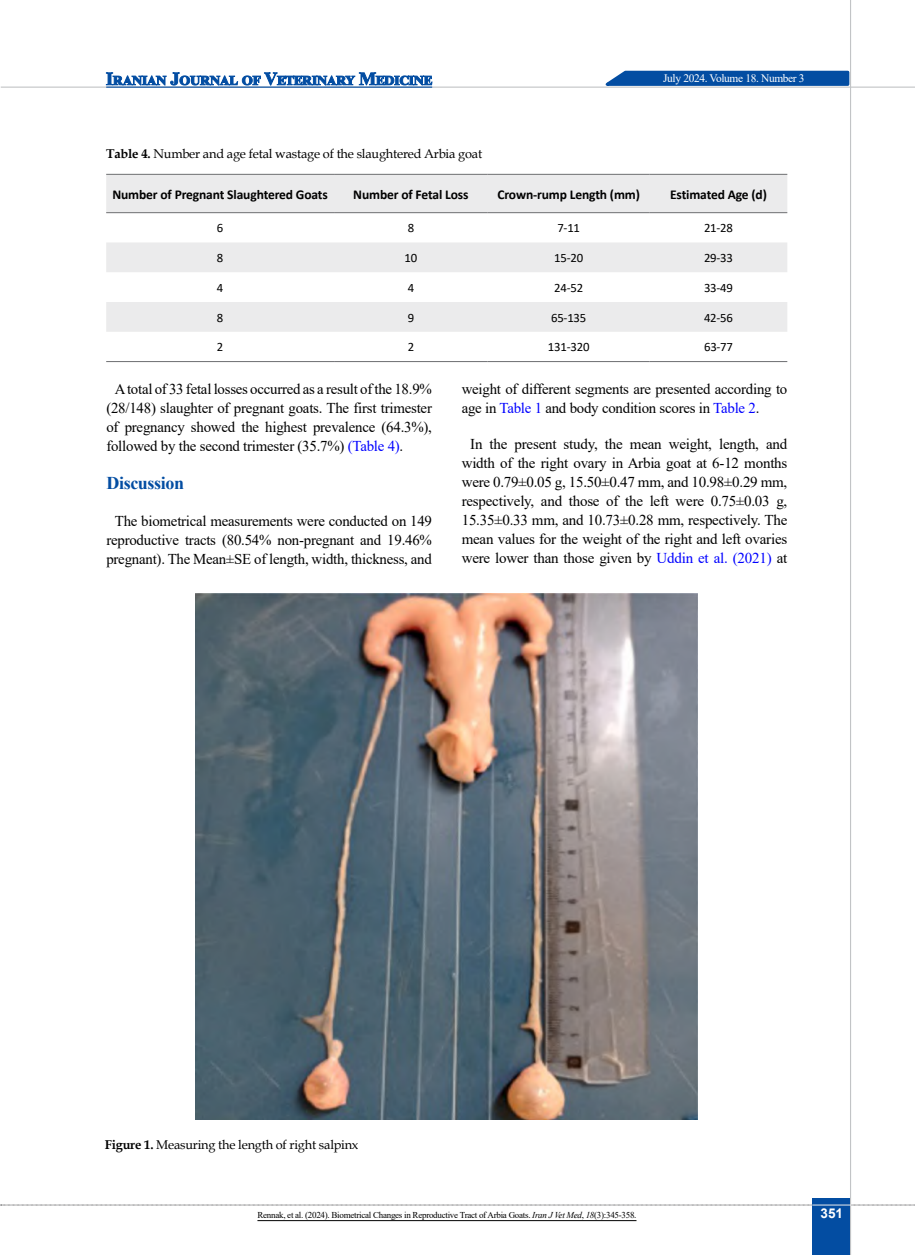
<style>
.page{position:relative;width:915px;height:1255px;background:#fff}
.page>*{position:absolute;margin:0;border:0;box-sizing:border-box;transform-origin:0 0}
.t1{font:700 18px "Times New Roman";letter-spacing:-.02em;color:#034da2}
.t2{font:15px/19px "Times New Roman";letter-spacing:-.015em;color:#000;text-align:center}
.t3{font:700 13.5px "Calibri";letter-spacing:-.01em;color:#000}
.t4{font:700 13.5px "Arial";color:#fff}
.t5{font:12.75px "Book Antiqua";letter-spacing:-.015em;color:#000}
.t6{font:12.75px "Calibri";letter-spacing:-.015em;color:#000}
.t7{font:11.4px "Times New Roman";letter-spacing:-.03em;color:#fff}
.t8{font:9px "Times New Roman";letter-spacing:-.03em;color:#000}
.s1{font-weight:700}
.s2{color:#00f}
.s3{font-style:italic}
</style>
<div class="page">
<svg style="left:1px;top:1204px;width:914px;height:1px"></svg>
<div style="left:812px;top:1198px;width:38px;height:56px;background:#034da2"></div>
<hr style="left:849px;top:0;width:1px;height:1254px;background:#c2c4c6">
<hr style="left:1px;top:87px;width:913px;height:1px;background:#c2c4c6">
<hr style="left:812px;top:1204px;width:38px;height:1px;background:#ebebec">
<svg style="left:597px;top:69px;width:253px;height:18px;background:#3772b4"></svg>
<svg style="left:106px;top:72px;width:326px;height:14px"></svg>
<hr style="left:106px;top:87px;width:326px;height:1px;background:#034da2">
<svg style="left:106px;top:175px;width:681px;height:157px;fill:#ebebec"></svg>
<hr style="left:106px;top:361px;width:228px;height:1px;background:#6d6e71">
<hr style="left:334px;top:361px;width:153px;height:1px;background:#6d6e71">
<hr style="left:487px;top:361px;width:162px;height:1px;background:#6d6e71">
<hr style="left:649px;top:361px;width:138px;height:1px;background:#6d6e71">
<hr style="left:106px;top:174px;width:228px;height:1px;background:#6d6e71">
<hr style="left:334px;top:174px;width:153px;height:1px;background:#6d6e71">
<hr style="left:487px;top:174px;width:162px;height:1px;background:#6d6e71">
<hr style="left:649px;top:174px;width:138px;height:1px;background:#6d6e71">
<hr style="left:106px;top:212px;width:228px;height:1px;background:#6d6e71">
<hr style="left:334px;top:212px;width:153px;height:1px;background:#6d6e71">
<hr style="left:487px;top:212px;width:162px;height:1px;background:#6d6e71">
<hr style="left:649px;top:212px;width:138px;height:1px;background:#6d6e71">
<img style="left:196px;top:594px;width:501px;height:525px">
<hr style="left:257px;top:1220px;width:379px;height:1px;background:#000">
<p class="t7" style="left:663px;top:70px;width:143px">July 2024. Volume 18. Number 3</p>
<p class="t5" style="left:106px;top:145px;width:377px"><span class="s1">Table 4.</span> Number and age fetal wastage of the slaughtered Arbia goat</p>
<p class="t3" style="left:112px;top:184px;width:217px">Number of Pregnant Slaughtered Goats</p>
<p class="t3" style="left:353px;top:184px;width:117px">Number of Fetal Loss</p>
<p class="t3" style="left:497px;top:184px;width:144px">Crown-rump Length (mm)</p>
<p class="t3" style="left:670px;top:184px;width:98px">Estimated Age (d)</p>
<p class="t6" style="left:217px;top:219px;width:8px">6</p>
<p class="t6" style="left:407px;top:219px;width:8px">8</p>
<p class="t6" style="left:557px;top:219px;width:24px">7-11</p>
<p class="t6" style="left:703px;top:219px;width:30px">21-28</p>
<p class="t6" style="left:217px;top:249px;width:8px">8</p>
<p class="t6" style="left:404px;top:249px;width:14px">10</p>
<p class="t6" style="left:554px;top:249px;width:30px">15-20</p>
<p class="t6" style="left:703px;top:249px;width:30px">29-33</p>
<p class="t6" style="left:217px;top:279px;width:8px">4</p>
<p class="t6" style="left:407px;top:279px;width:8px">4</p>
<p class="t6" style="left:554px;top:279px;width:30px">24-52</p>
<p class="t6" style="left:703px;top:279px;width:30px">33-49</p>
<p class="t6" style="left:217px;top:308px;width:8px">8</p>
<p class="t6" style="left:407px;top:308px;width:8px">9</p>
<p class="t6" style="left:551px;top:308px;width:37px">65-135</p>
<p class="t6" style="left:703px;top:308px;width:30px">42-56</p>
<p class="t6" style="left:217px;top:338px;width:8px">2</p>
<p class="t6" style="left:407px;top:338px;width:8px">2</p>
<p class="t6" style="left:547px;top:338px;width:43px">131-320</p>
<p class="t6" style="left:703px;top:338px;width:30px">63-77</p>
<p class="t2" style="left:106px;top:378px;width:327px;text-align:justify;text-indent:9px">A total of 33 fetal losses occurred as a result of the 18.9% (28/148) slaughter of pregnant goats. The first trimester of pregnancy showed the highest prevalence (64.3%), followed by the second trimester (35.7%) <span class="s2">(Table 4)</span>.</p>
<p class="t1" style="left:106px;top:470px;width:79px">Discussion</p>
<p class="t2" style="left:106px;top:510px;width:327px">The biometrical measurements were conducted on 149 reproductive tracts (80.54% non-pregnant and 19.46% pregnant). The Mean±SE of length, width, thickness, and</p>
<p class="t2" style="left:461px;top:378px;width:327px;text-align:left">weight of different segments are presented according to age in <span class="s2">Table 1</span> and body condition scores in <span class="s2">Table 2</span>.</p>
<p class="t2" style="left:461px;top:434px;width:327px">In the present study, the mean weight, length, and width of the right ovary in Arbia goat at 6-12 months were 0.79±0.05 g, 15.50±0.47 mm, and 10.98±0.29 mm, respectively, and those of the left were 0.75±0.03 g, 15.35±0.33 mm, and 10.73±0.28 mm, respectively. The mean values for the weight of the right and left ovaries were lower than those given by <span class="s2">Uddin et al. (2021)</span> at</p>
<p class="t5" style="left:105px;top:1135px;width:255px"><span class="s1">Figure 1.</span> Measuring the length of right salpinx</p>
<p class="t8" style="left:257px;top:1208px;width:380px">Rennak, et al. (2024). Biometrical Changes in Reproductive Tract of Arbia Goats. <span class="s3">Iran J Vet Med</span>, <span class="s3">18</span>(3):345-358.</p>
<p class="t4" style="left:820px;top:1203px;width:24px">351</p>
</div>
